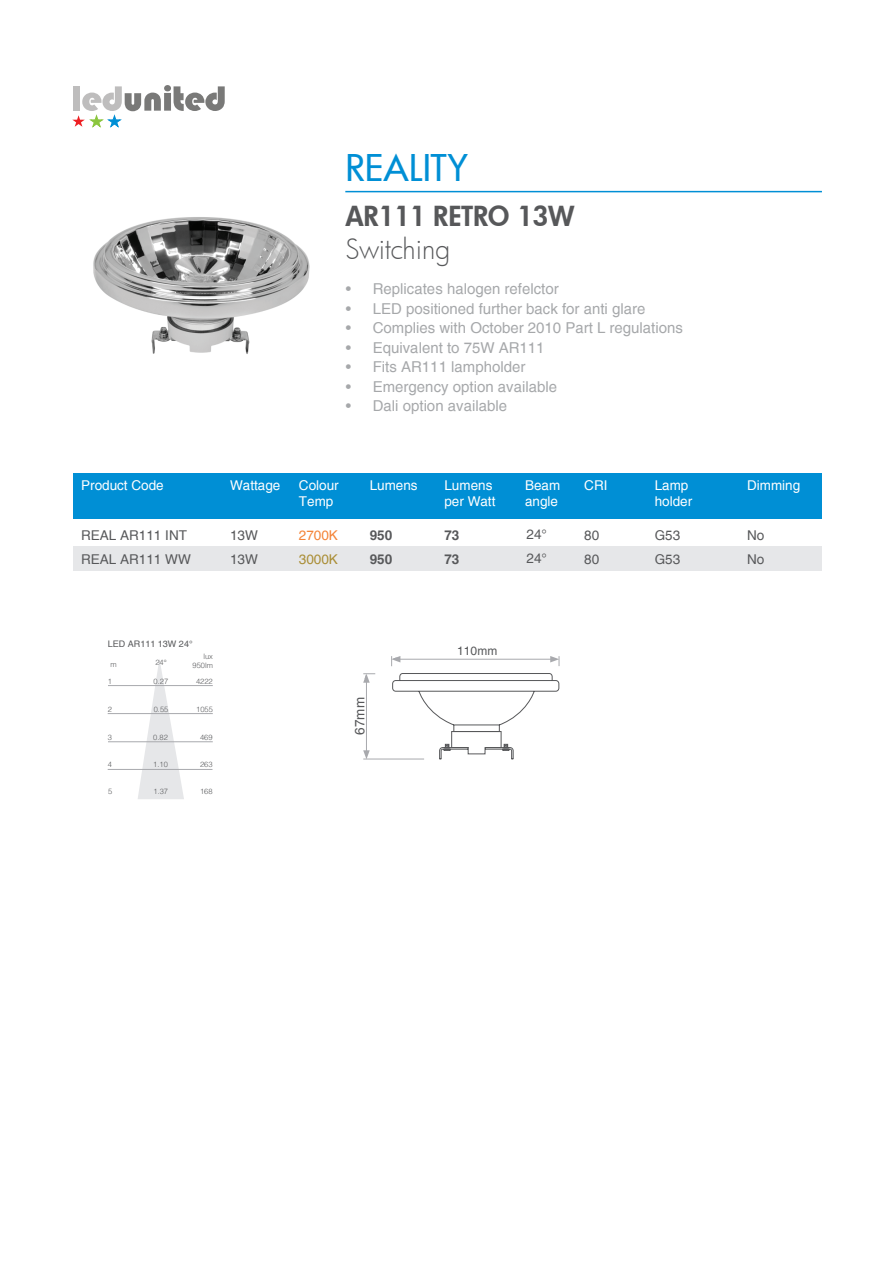
<style>
.page{position:relative;width:893px;height:1263px;background:#fff}
.page>*{position:absolute;margin:0;border:0;box-sizing:border-box;transform-origin:0 0}
.t1{font:500 36px "Futura";color:#008fd5}
.t2{font:800 27px "Futura";color:#57585a}
.t3{font:300 27px "Futura";letter-spacing:-.01em;color:#57585a}
.t4{font:15px "Helvetica";color:#a6a8aa}
.t5{font:13.5px/16.2px "Helvetica";color:#fff}
.t6{font:13.5px/24px "Helvetica";color:#57585a}
.t7{font:700 13.5px/24px "Helvetica";color:#57585a}
.t8{font:13.5px "Helvetica";color:#f48438}
.t9{font:13.5px "Helvetica";color:#aa8e36}
.t10{font:12px "Helvetica";color:#57585a}
.t11{font:9px "Helvetica";color:#57585a}
.t12{font:300 7.5px "Helvetica";color:#57585a}
</style>
<div class="page">
<svg style="left:72px;top:85px;width:153px;height:42px"></svg>
<hr style="left:345px;top:191px;width:477px;height:1px;background:#008fd5">
<svg style="left:138px;top:660px;width:46px;height:139px"></svg>
<hr style="left:108px;top:685px;width:105px;height:1px;background:#a8a9ad">
<hr style="left:108px;top:713px;width:105px;height:1px;background:#a8a9ad">
<hr style="left:108px;top:741px;width:105px;height:1px;background:#a8a9ad">
<hr style="left:108px;top:769px;width:104px;height:1px;background:#a8a9ad">
<img style="left:93px;top:217px;width:217px;height:137px">
<svg style="left:392px;top:673px;width:168px;height:87px"></svg>
<hr style="left:363px;top:759px;width:61px;height:1px;background:#a8a9ad">
<hr style="left:366px;top:680px;width:1px;height:73px;background:#a8a9ad">
<svg style="left:363px;top:750px;width:7px;height:9px"></svg>
<svg style="left:363px;top:673px;width:12px;height:10px"></svg>
<hr style="left:398px;top:659px;width:155px;height:1px;background:#a8a9ad">
<svg style="left:550px;top:656px;width:10px;height:10px"></svg>
<svg style="left:391px;top:656px;width:9px;height:10px"></svg>
<div style="left:74px;top:547px;width:748px;height:24px;background:#e6e7e9"></div>
<div style="left:74px;top:473px;width:748px;height:45px;background:#008fd5"></div>
<h1 class="t1" style="left:345px;top:143px;width:124px">REALITY</h1>
<h2 class="t2" style="left:345px;top:198px;width:231px">AR111 RETRO 13W</h2>
<h2 class="t3" style="left:345px;top:230px;width:107px">Switching</h2>
<p class="t4" style="left:346px;top:280px;width:214px">• Replicates halogen refelctor</p>
<p class="t4" style="left:346px;top:300px;width:301px">• LED positioned further back for anti glare</p>
<p class="t4" style="left:346px;top:319px;width:339px">• Complies with October 2010 Part L regulations</p>
<p class="t4" style="left:346px;top:339px;width:200px">• Equivalent to 75W AR111</p>
<p class="t4" style="left:346px;top:358px;width:181px">• Fits AR111 lampholder</p>
<p class="t4" style="left:346px;top:378px;width:213px">• Emergency option available</p>
<p class="t4" style="left:346px;top:397px;width:163px">• Dali option available</p>
<p class="t5" style="left:81px;top:477px;width:84px">Product Code</p>
<p class="t5" style="left:230px;top:477px;width:52px">Wattage</p>
<p class="t5" style="left:655px;top:477px;width:39px">Lamp holder</p>
<p class="t5" style="left:370px;top:477px;width:50px">Lumens</p>
<p class="t5" style="left:444px;top:477px;width:53px">Lumens per Watt</p>
<p class="t5" style="left:299px;top:478px;width:41px">Colour</p>
<p class="t5" style="left:584px;top:478px;width:25px">CRI</p>
<p class="t5" style="left:299px;top:494px;width:36px">Temp</p>
<p class="t5" style="left:525px;top:477px;width:37px">Beam angle</p>
<p class="t5" style="left:747px;top:477px;width:55px">Dimming</p>
<p class="t6" style="left:81px;top:523px;width:111px">REAL AR111 INT<br>REAL AR111 WW</p>
<p class="t8" style="left:299px;top:527px;width:41px">2700K</p>
<p class="t6" style="left:230px;top:523px;width:29px">13W<br>13W</p>
<p class="t6" style="left:655px;top:523px;width:27px">G53<br>G53</p>
<p class="t7" style="left:370px;top:523px;width:24px">950<br>950</p>
<p class="t7" style="left:444px;top:524px;width:17px">73<br>73</p>
<p class="t6" style="left:584px;top:524px;width:17px">80<br>80</p>
<p class="t6" style="left:747px;top:524px;width:19px">No<br>No</p>
<p class="t6" style="left:526px;top:523px;width:22px">24°<br>24°</p>
<p class="t9" style="left:299px;top:551px;width:41px">3000K</p>
<p class="t11" style="left:108px;top:639px;width:86px">LED AR111 13W 24°</p>
<p class="t12" style="left:203px;top:652px;width:11px">lux</p>
<p class="t12" style="left:155px;top:658px;width:13px">24°</p>
<p class="t12" style="left:110px;top:659px;width:8px">m</p>
<p class="t12" style="left:193px;top:661px;width:22px">950lm</p>
<p class="t12" style="left:108px;top:677px;width:6px">1</p>
<p class="t12" style="left:108px;top:705px;width:6px">2</p>
<p class="t12" style="left:108px;top:732px;width:6px">3</p>
<p class="t12" style="left:108px;top:760px;width:6px">4</p>
<p class="t12" style="left:108px;top:787px;width:6px">5</p>
<p class="t12" style="left:154px;top:677px;width:16px">0.27</p>
<p class="t12" style="left:154px;top:705px;width:16px">0.55</p>
<p class="t12" style="left:153px;top:732px;width:16px">0.82</p>
<p class="t12" style="left:153px;top:759px;width:16px">1.10</p>
<p class="t12" style="left:153px;top:787px;width:16px">1.37</p>
<p class="t12" style="left:196px;top:677px;width:18px">4222</p>
<p class="t12" style="left:196px;top:705px;width:18px">1055</p>
<p class="t12" style="left:200px;top:732px;width:14px">469</p>
<p class="t12" style="left:200px;top:760px;width:14px">263</p>
<p class="t12" style="left:200px;top:787px;width:14px">168</p>
<p class="t6" style="left:348px;top:735px;width:39px;rotate:-90deg">67mm</p>
<p class="t10" style="left:457px;top:644px;width:42px">110mm</p>
</div>
